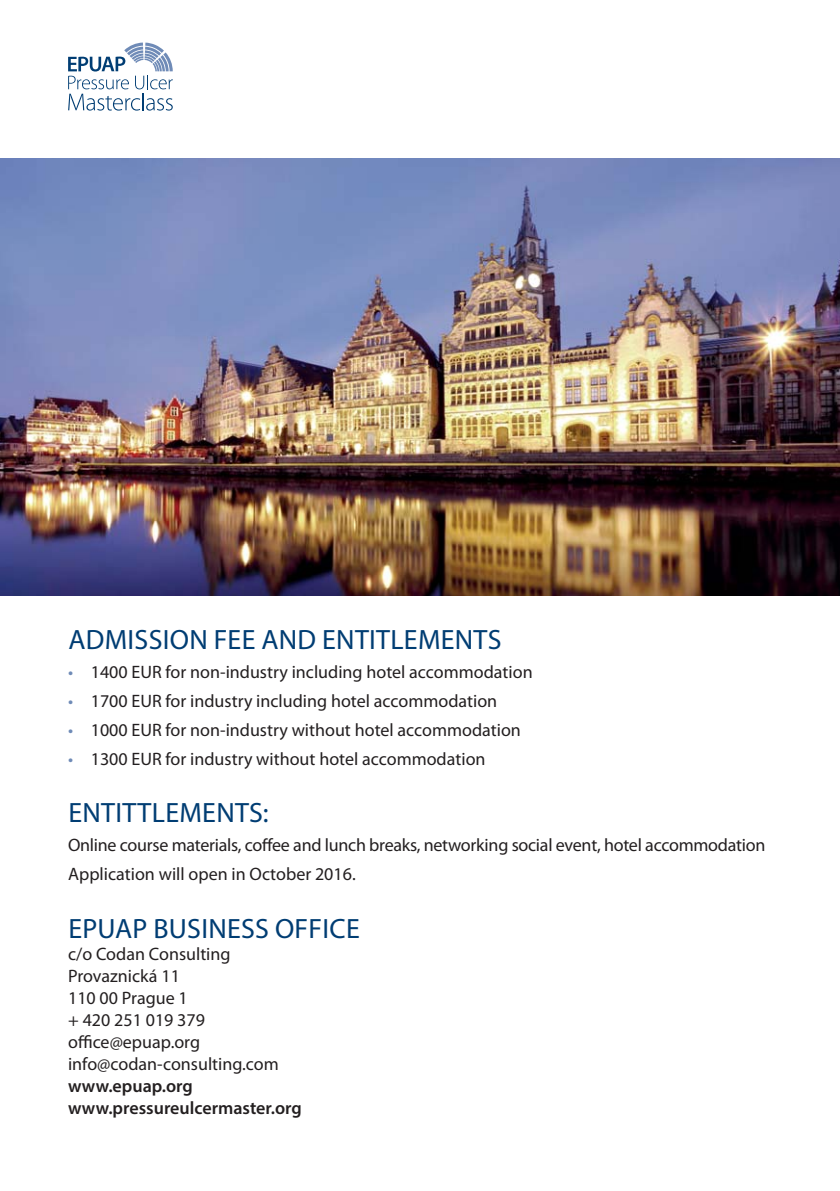
<style>
.page{position:relative;width:840px;height:1191px;background:#fff}
.page>*{position:absolute;margin:0;border:0;box-sizing:border-box;transform-origin:0 0}
.t1{font:28px "Myriad Pro";letter-spacing:.01em;color:#003d73}
.t2{font:18px/22px "Myriad Pro";color:#231f20}
.t3{font:600 18px/22px "Myriad Pro";color:#231f20}
.s1{color:#6f8bb7}
</style>
<div class="page">
<svg style="left:68px;top:43px;width:105px;height:68px"></svg>
<img style="left:0;top:159px;width:839px;height:436px">
<h1 class="t1" style="left:68px;top:629px;width:434px">ADMISSION FEE AND ENTITLEMENTS</h1>
<p class="t2" style="left:68px;top:663px;width:466px"><span class="s1">•</span> 1400 EUR for non-industry including hotel accommodation</p>
<p class="t2" style="left:68px;top:691px;width:430px"><span class="s1">•</span> 1700 EUR for industry including hotel accommodation</p>
<p class="t2" style="left:68px;top:720px;width:454px"><span class="s1">•</span> 1000 EUR for non-industry without hotel accommodation</p>
<p class="t2" style="left:68px;top:749px;width:418px"><span class="s1">•</span> 1300 EUR for industry without hotel accommodation</p>
<h1 class="t1" style="left:68px;top:802px;width:202px">ENTITTLEMENTS:</h1>
<p class="t2" style="left:68px;top:832px;width:698px;line-height:28.8px">Online course materials, coffee and lunch breaks, networking social event, hotel accommodation<br>Application will open in October 2016.</p>
<h1 class="t1" style="left:68px;top:917px;width:293px">EPUAP BUSINESS OFFICE</h1>
<p class="t2" style="left:68px;top:944px;width:212px">c/o Codan Consulting<br>Provaznická 11<br>110 00 Prague 1<br>+ 420 251 019 379 office@epuap.org info@codan-consulting.com</p>
<p class="t3" style="left:68px;top:1076px;width:235px">www.epuap.org www.pressureulcermaster.org</p>
</div>
